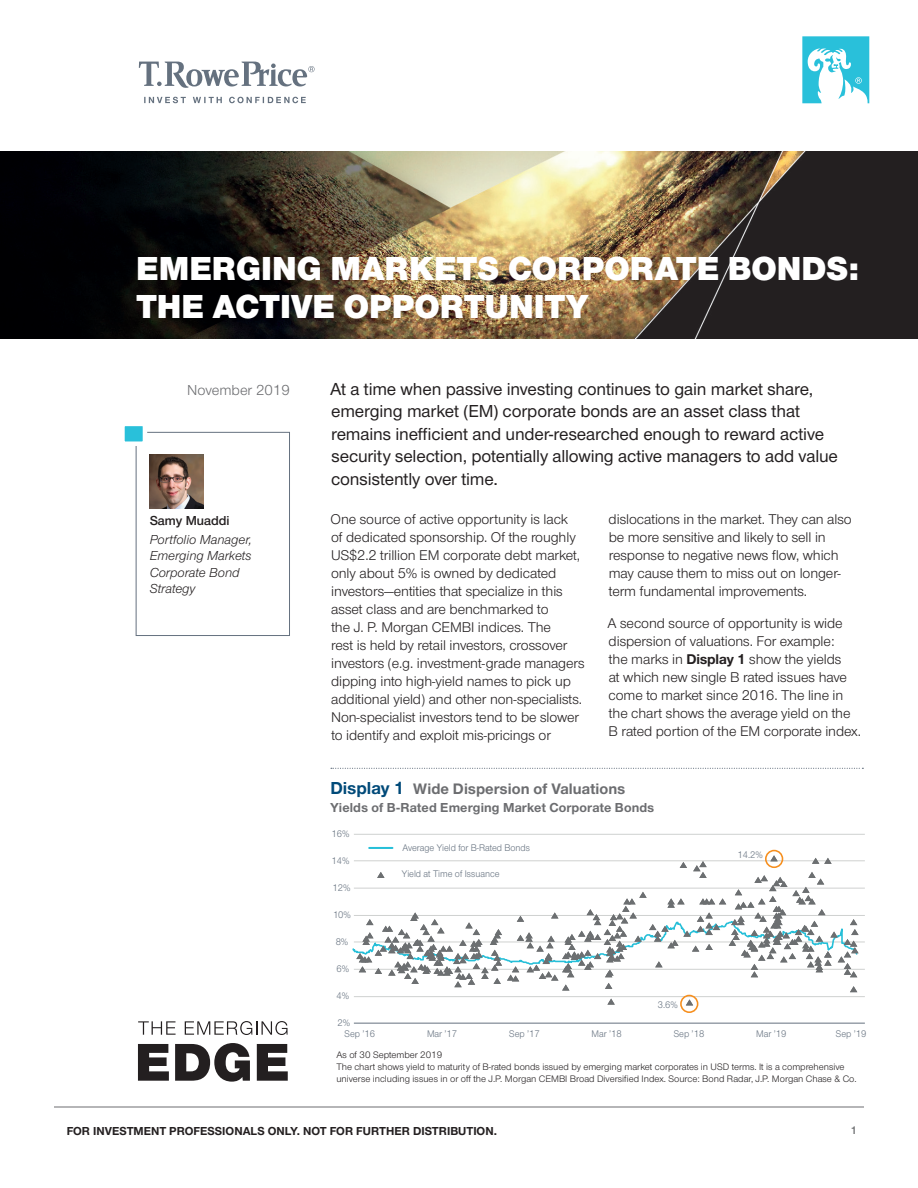
<style>
.page{position:relative;width:918px;height:1188px;background:#fff}
.page>*{position:absolute;margin:0;border:0;box-sizing:border-box;transform-origin:0 0}
.t1{font:900 34.5px/38.1px "Nimbus Sans Novus";color:#fff}
.t2{font:500 18px/22.5px "Nimbus Sans Novus";letter-spacing:-.005em;color:#231f20}
.t3{font:700 15.75px "Nimbus Sans Novus";letter-spacing:.005em;color:#6c6d70}
.t4{font:15px "Nimbus Sans Novus";color:#6c6d70}
.t5{font:14.7px/18px "Nimbus Sans Novus";letter-spacing:-.005em;color:#231f20}
.t6{font:italic 13.5px/16.5px "Nimbus Sans Novus";color:#231f20}
.t7{font:700 13.5px "Nimbus Sans Novus";letter-spacing:.01em;color:#6c6d70}
.t8{font:600 13.5px "Nimbus Sans Novus";color:#231f20}
.t9{font:700 12px "Nimbus Sans Novus";color:#231f20}
.t10{font:600 11.25px "Nimbus Sans Novus";color:#6c6d70}
.t11{font:9.9px "Nimbus Sans Novus";color:#65717f;scale:.94 1}
.t12{font:9.75px/12px "Nimbus Sans Novus";color:#231f20}
.s1{font-weight:700}
.s2{font-size:18px;color:#004a79}
</style>
<div class="page">
<hr style="left:54px;top:1107px;width:810px;height:1px;background:#6c6d70">
<img style="left:0;top:152px;width:918px;height:186px">
<svg style="left:138px;top:1021px;width:38px;height:14px"></svg>
<svg style="left:185px;top:1021px;width:103px;height:14px"></svg>
<svg style="left:138px;top:1044px;width:31px;height:37px"></svg>
<svg style="left:175px;top:1043px;width:75px;height:39px"></svg>
<svg style="left:257px;top:1044px;width:31px;height:37px"></svg>
<svg style="left:802px;top:36px;width:67px;height:67px"></svg>
<svg style="left:144px;top:97px;width:162px;height:6px"></svg>
<svg style="left:139px;top:62px;width:176px;height:26px"></svg>
<img style="left:150px;top:455px;width:54px;height:54px">
<div style="left:136px;top:432px;width:154px;height:204px;border:1px solid #65717f"></div>
<div style="left:120px;top:422px;width:27px;height:24px;background:#29c0da;border:4px solid #fff"></div>
<svg style="left:331px;top:768px;width:532px;height:1px"></svg>
<hr style="left:354px;top:996px;width:511px;height:1px;background:#cfd1d0">
<hr style="left:354px;top:969px;width:511px;height:1px;background:#cfd1d0">
<hr style="left:354px;top:942px;width:511px;height:1px;background:#cfd1d0">
<hr style="left:354px;top:915px;width:511px;height:1px;background:#cfd1d0">
<hr style="left:354px;top:888px;width:511px;height:1px;background:#cfd1d0">
<hr style="left:354px;top:861px;width:511px;height:1px;background:#cfd1d0">
<hr style="left:354px;top:834px;width:511px;height:1px;background:#cfd1d0">
<hr style="left:354px;top:1023px;width:511px;height:1px;background:#65717f">
<svg style="left:607px;top:999px;width:8px;height:6px"></svg>
<svg style="left:686px;top:999px;width:7px;height:6px"></svg>
<hr style="left:369px;top:847px;width:23px;height:2px;background:#26bfd8">
<svg style="left:352px;top:855px;width:507px;height:137px"></svg>
<div style="left:680px;top:995px;width:18px;height:18px;border:2px solid #f68f1e;border-radius:50%"></div>
<div style="left:765px;top:850px;width:18px;height:18px;border:2px solid #f68f1e;border-radius:50%"></div>
<h1 class="t1" style="left:136px;top:247px;width:725px">EMERGING MARKETS CORPORATE BONDS:<br>THE ACTIVE OPPORTUNITY</h1>
<p class="t4" style="left:187px;top:380px;width:104px">November 2019</p>
<p class="t8" style="left:150px;top:512px;width:81px">Samy Muaddi</p>
<p class="t6" style="left:150px;top:530px;width:104px">Portfolio Manager,<br>Emerging Markets<br>Corporate Bond<br>Strategy</p>
<p class="t2" style="left:330px;top:377px;width:509px">At a time when passive investing continues to gain market share, emerging market (EM) corporate bonds are an asset class that remains inefficient and under-researched enough to reward active security selection, potentially allowing active managers to add value consistently over time.</p>
<p class="t5" style="left:331px;top:510px;width:256px">One source of active opportunity is lack<br>of dedicated sponsorship. Of the roughly US$2.2 trillion EM corporate debt market, only about 5% is owned by dedicated investors—entities that specialize in this asset class and are benchmarked to<br>the J. P. Morgan CEMBI indices. The<br>rest is held by retail investors, crossover investors (e.g. investment-grade managers dipping into high-yield names to pick up additional yield) and other non-specialists.<br>Non-specialist investors tend to be slower to identify and exploit mis-pricings or</p>
<p class="t5" style="left:609px;top:510px;width:245px">dislocations in the market. They can also be more sensitive and likely to sell in response to negative news flow, which may cause them to miss out on longer&shy;term fundamental improvements.</p>
<p class="t5" style="left:608px;top:613px;width:255px">A second source of opportunity is wide dispersion of valuations. For example:<br>the marks in <span class="s1">Display 1</span> show the yields<br>at which new single B rated issues have come to market since 2016. The line in the chart shows the average yield on the B rated portion of the EM corporate index.</p>
<p class="t3" style="left:330px;top:779px;width:296px"><span class="s2">Display 1</span> Wide Dispersion of Valuations</p>
<p class="t7" style="left:330px;top:799px;width:325px">Yields of B-Rated Emerging Market Corporate Bonds</p>
<p class="t11" style="left:331px;top:827px;width:21px">16%</p>
<p class="t11" style="left:331px;top:854px;width:21px">14%</p>
<p class="t11" style="left:333px;top:881px;width:21px">12%</p>
<p class="t11" style="left:333px;top:908px;width:21px">10%</p>
<p class="t11" style="left:336px;top:935px;width:15px">8%</p>
<p class="t11" style="left:337px;top:962px;width:15px">6%</p>
<p class="t11" style="left:337px;top:989px;width:15px">4%</p>
<p class="t11" style="left:338px;top:1016px;width:15px">2%</p>
<p class="t11" style="left:403px;top:841px;width:137px">Average Yield for B-Rated Bonds</p>
<p class="t11" style="left:402px;top:867px;width:105px">Yield at Time of Issuance</p>
<p class="t11" style="left:658px;top:998px;width:23px">3.6%</p>
<p class="t11" style="left:737px;top:849px;width:28px">14.2%</p>
<p class="t11" style="left:345px;top:1027px;width:34px">Sep ’16</p>
<p class="t11" style="left:427px;top:1027px;width:34px">Mar ’17</p>
<p class="t11" style="left:509px;top:1027px;width:34px">Sep ’17</p>
<p class="t11" style="left:592px;top:1027px;width:34px">Mar ’18</p>
<p class="t11" style="left:674px;top:1027px;width:34px">Sep ’18</p>
<p class="t11" style="left:756px;top:1027px;width:34px">Mar ’19</p>
<p class="t11" style="left:836px;top:1027px;width:34px">Sep ’19</p>
<p class="t12" style="left:336px;top:1048px;width:522px">As of 30 September 2019<br>The chart shows yield to maturity of B-rated bonds issued by emerging market corporates in USD terms. It is a comprehensive universe including issues in or off the J.P. Morgan CEMBI Broad Diversified Index. Source: Bond Radar, J.P. Morgan Chase &amp; Co.</p>
<p class="t9" style="left:67px;top:1123px;width:432px">FOR INVESTMENT PROFESSIONALS ONLY. NOT FOR FURTHER DISTRIBUTION.</p>
<p class="t10" style="left:851px;top:1123px;width:7px">1</p>
</div>
